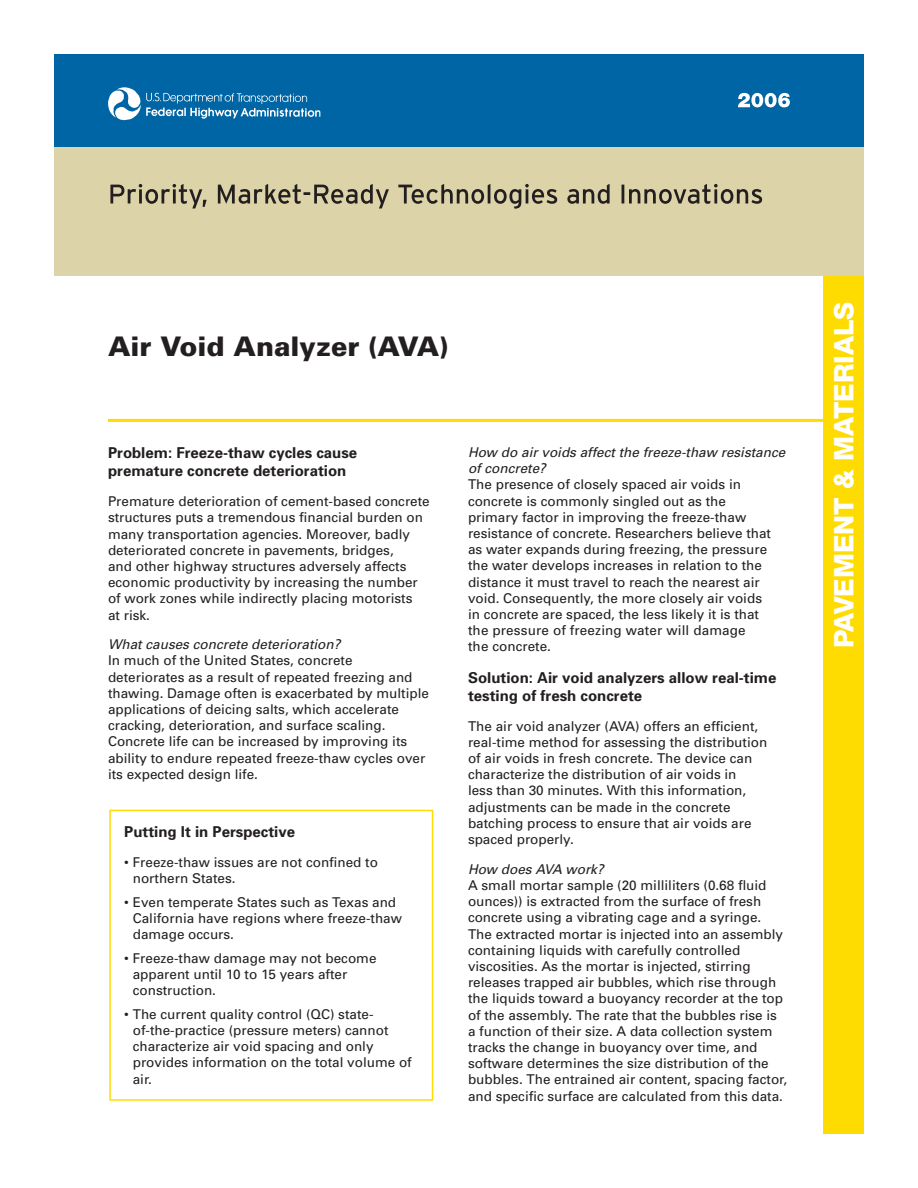
<style>
.page{position:relative;width:918px;height:1188px;background:#fff}
.page>*{position:absolute;margin:0;border:0;box-sizing:border-box;transform-origin:0 0}
.t1{font:900 27px "Univers";color:#231f20}
.t2{font:800 27px "Helvetica Neue";color:#fff}
.t3{font:700 15px/18px "Univers";color:#231f20}
.t4{font:13.5px/16.2px "Univers";color:#231f20}
.t5{font:italic 13.5px/16.2px "Univers";color:#231f20}
</style>
<div class="page">
<hr style="left:108px;top:419px;width:730px;height:3px;background:#ffdc01">
<div style="left:824px;top:274px;width:40px;height:860px;background:#ffdc01"></div>
<div style="left:109px;top:810px;width:324px;height:291px;border:2px solid #ffdc01"></div>
<div style="left:54px;top:142px;width:810px;height:134px;background:#ddd3a9"></div>
<svg style="left:110px;top:184px;width:652px;height:25px"></svg>
<div style="left:54px;top:54px;width:810px;height:93px;background:#0065a4"></div>
<svg style="left:108px;top:87px;width:213px;height:34px"></svg>
<svg style="left:738px;top:93px;width:52px;height:14px"></svg>
<h1 class="t1" style="left:108px;top:330px;width:342px">Air Void Analyzer (AVA)</h1>
<p class="t3" style="left:108px;top:444px;width:251px">Problem: Freeze-thaw cycles cause premature concrete deterioration</p>
<p class="t4" style="left:108px;top:493px;width:323px">Premature deterioration of cement-based concrete structures puts a tremendous financial burden on many transportation agencies. Moreover, badly deteriorated concrete in pavements, bridges,<br>and other highway structures adversely affects economic productivity by increasing the number of work zones while indirectly placing motorists<br>at risk.</p>
<p class="t5" style="left:108px;top:636px;width:234px">What causes concrete deterioration?</p>
<p class="t4" style="left:108px;top:652px;width:323px">In much of the United States, concrete deteriorates as a result of repeated freezing and thawing. Damage often is exacerbated by multiple applications of deicing salts, which accelerate cracking, deterioration, and surface scaling.<br>Concrete life can be increased by improving its ability to endure repeated freeze-thaw cycles over its expected design life.</p>
<p class="t3" style="left:124px;top:822px;width:172px">Putting It in Perspective</p>
<p class="t4" style="left:133px;top:854px;width:247px;text-indent:-8px">• Freeze-thaw issues are not confined to northern States.</p>
<p class="t4" style="left:133px;top:893px;width:271px;text-indent:-8px">• Even temperate States such as Texas and<br>California have regions where freeze-thaw damage occurs.</p>
<p class="t4" style="left:133px;top:950px;width:245px;text-indent:-8px">• Freeze-thaw damage may not become apparent until 10 to 15 years after construction.</p>
<p class="t4" style="left:133px;top:1006px;width:281px;text-indent:-8px">• The current quality control (QC) state&shy;of-the-practice (pressure meters) cannot characterize air void spacing and only provides information on the total volume of air.</p>
<p class="t5" style="left:468px;top:444px;width:319px">How do air voids affect the freeze-thaw resistance of concrete?</p>
<p class="t4" style="left:468px;top:476px;width:305px">The presence of closely spaced air voids in concrete is commonly singled out as the primary factor in improving the freeze-thaw resistance of concrete. Researchers believe that as water expands during freezing, the pressure the water develops increases in relation to the distance it must travel to reach the nearest air void. Consequently, the more closely air voids in concrete are spaced, the less likely it is that the pressure of freezing water will damage<br>the concrete.</p>
<p class="t3" style="left:468px;top:668px;width:310px">Solution: Air void analyzers allow real-time testing of fresh concrete</p>
<p class="t4" style="left:468px;top:718px;width:301px">The air void analyzer (AVA) offers an efficient, real-time method for assessing the distribution of air voids in fresh concrete. The device can characterize the distribution of air voids in<br>less than 30 minutes. With this information, adjustments can be made in the concrete batching process to ensure that air voids are spaced properly.</p>
<p class="t5" style="left:468px;top:861px;width:137px">How does AVA work?</p>
<p class="t4" style="left:468px;top:877px;width:321px">A small mortar sample (20 milliliters (0.68 fluid ounces)) is extracted from the surface of fresh concrete using a vibrating cage and a syringe.<br>The extracted mortar is injected into an assembly containing liquids with carefully controlled viscosities. As the mortar is injected, stirring releases trapped air bubbles, which rise through the liquids toward a buoyancy recorder at the top of the assembly. The rate that the bubbles rise is a function of their size. A data collection system tracks the change in buoyancy over time, and software determines the size distribution of the bubbles. The entrained air content, spacing factor, and specific surface are calculated from this data.</p>
<h1 class="t2" style="left:828px;top:648px;width:348px;rotate:-90deg">PAVEMENT &amp; MATERIALS</h1>
</div>
